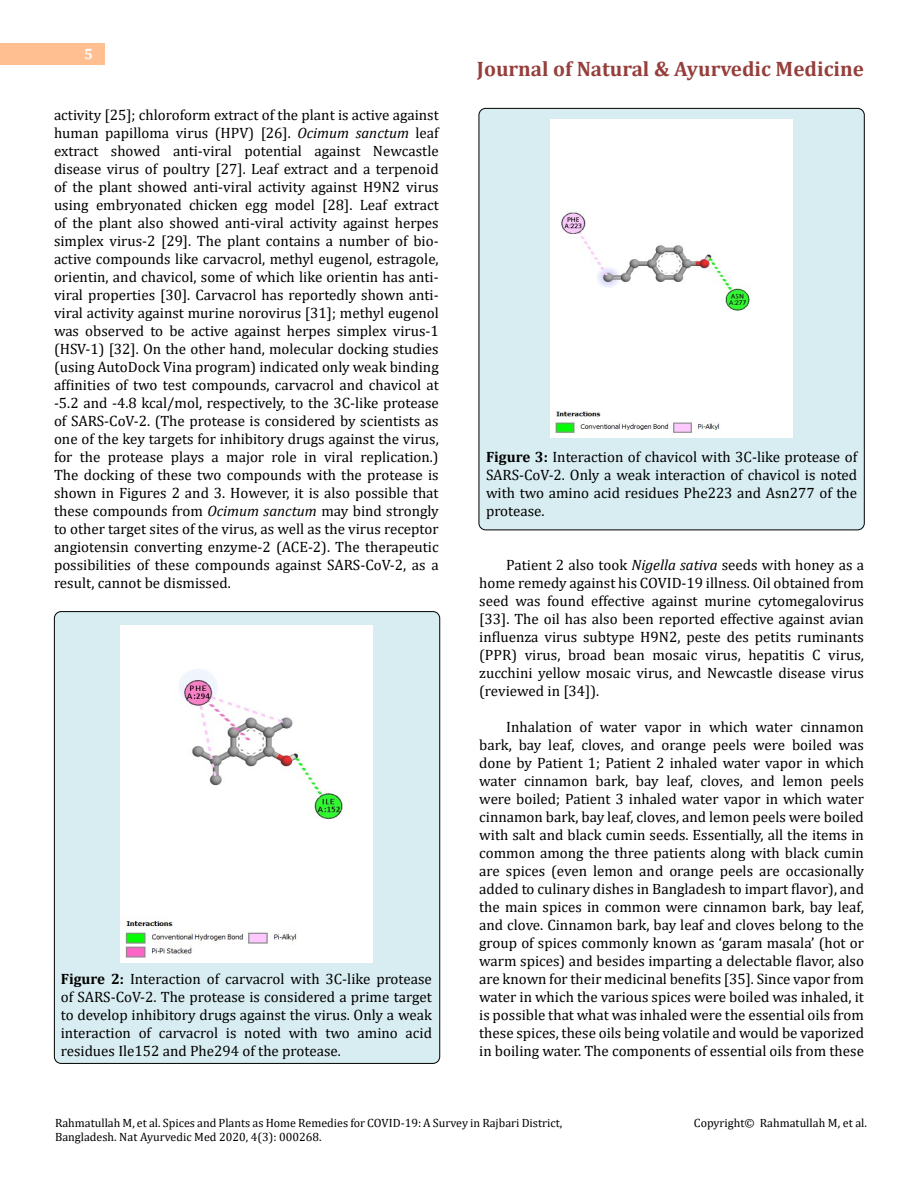
<style>
.page{position:relative;width:918px;height:1188px;background:#fff}
.page>*{position:absolute;margin:0;border:0;box-sizing:border-box;transform-origin:0 0}
.t1{font:700 21px "Cambria";color:#953f3c}
.t2{font:15px/18px "Cambria";color:#000;text-align:justify}
.t3{font:700 15px "Cambria";color:#fff}
.t4{font:12px/14.4px "Cambria";color:#000}
.s1{font-style:italic}
.s2{font-weight:700}
</style>
<div class="page">
<div style="left:0;top:43px;width:105px;height:21px;background:#ffbf91"></div>
<div style="left:479px;top:108px;width:385px;height:422px;background:#d8edf2;border-radius:7px"></div>
<div style="left:54px;top:612px;width:386px;height:451px;background:#d8edf2;border-radius:7px"></div>
<img style="left:120px;top:625px;width:253px;height:338px">
<div style="left:551px;top:120px;width:241px;height:318px;background:#fff"></div>
<p class="t3" style="left:84px;top:44px;width:10px">5</p>
<p class="t2" style="left:54px;top:105px;width:386px">activity [25]; chloroform extract of the plant is active against human papilloma virus (HPV) [26]. <span class="s1">Ocimum sanctum</span> leaf extract showed anti-viral potential against Newcastle disease virus of poultry [27]. Leaf extract and a terpenoid of the plant showed anti-viral activity against H9N2 virus using embryonated chicken egg model [28]. Leaf extract of the plant also showed anti-viral activity against herpes simplex virus-2 [29]. The plant contains a number of bio&shy;active compounds like carvacrol, methyl eugenol, estragole, orientin, and chavicol, some of which like orientin has anti&shy;viral properties [30]. Carvacrol has reportedly shown anti&shy;viral activity against murine norovirus [31]; methyl eugenol was observed to be active against herpes simplex virus-1 (HSV-1) [32]. On the other hand, molecular docking studies (using AutoDock Vina program) indicated only weak binding affinities of two test compounds, carvacrol and chavicol at -5.2 and -4.8 kcal/mol, respectively, to the 3C-like protease of SARS-CoV-2. (The protease is considered by scientists as one of the key targets for inhibitory drugs against the virus, for the protease plays a major role in viral replication.)<br>The docking of these two compounds with the protease is shown in Figures 2 and 3. However, it is also possible that these compounds from <span class="s1">Ocimum sanctum</span> may bind strongly to other target sites of the virus, as well as the virus receptor angiotensin converting enzyme-2 (ACE-2). The therapeutic possibilities of these compounds against SARS-CoV-2, as a result, cannot be dismissed.</p>
<p class="t2" style="left:61px;top:969px;width:373px"><span class="s2">Figure 2:</span> Interaction of carvacrol with 3C-like protease of SARS-CoV-2. The protease is considered a prime target to develop inhibitory drugs against the virus. Only a weak interaction of carvacrol is noted with two amino acid residues Ile152 and Phe294 of the protease.</p>
<h1 class="t1" style="left:477px;top:54px;width:389px">Journal of Natural &amp; Ayurvedic Medicine</h1>
<p class="t2" style="left:486px;top:447px;width:373px"><span class="s2">Figure 3:</span> Interaction of chavicol with 3C-like protease of SARS-CoV-2. Only a weak interaction of chavicol is noted with two amino acid residues Phe223 and Asn277 of the protease.</p>
<p class="t2" style="left:479px;top:555px;width:386px;text-indent:27px">Patient 2 also took <span class="s1">Nigella sativa</span> seeds with honey as a home remedy against his COVID-19 illness. Oil obtained from seed was found effective against murine cytomegalovirus [33]. The oil has also been reported effective against avian influenza virus subtype H9N2, peste des petits ruminants (PPR) virus, broad bean mosaic virus, hepatitis C virus, zucchini yellow mosaic virus, and Newcastle disease virus (reviewed in [34]).</p>
<p class="t2" style="left:479px;top:717px;width:386px;text-indent:27px">Inhalation of water vapor in which water cinnamon bark, bay leaf, cloves, and orange peels were boiled was done by Patient 1; Patient 2 inhaled water vapor in which water cinnamon bark, bay leaf, cloves, and lemon peels were boiled; Patient 3 inhaled water vapor in which water cinnamon bark, bay leaf, cloves, and lemon peels were boiled with salt and black cumin seeds. Essentially, all the items in common among the three patients along with black cumin are spices (even lemon and orange peels are occasionally added to culinary dishes in Bangladesh to impart flavor), and the main spices in common were cinnamon bark, bay leaf, and clove. Cinnamon bark, bay leaf and cloves belong to the group of spices commonly known as ‘garam masala’ (hot or warm spices) and besides imparting a delectable flavor, also are known for their medicinal benefits [35]. Since vapor from water in which the various spices were boiled was inhaled, it is possible that what was inhaled were the essential oils from these spices, these oils being volatile and would be vaporized in boiling water. The components of essential oils from these</p>
<p class="t4" style="left:55px;top:1115px;width:509px">Rahmatullah M, et al. Spices and Plants as Home Remedies for COVID-19: A Survey in Rajbari District,<br>Bangladesh. Nat Ayurvedic Med 2020, 4(3): 000268.</p>
<p class="t4" style="left:694px;top:1115px;width:174px">Copyright© Rahmatullah M, et al.</p>
</div>
